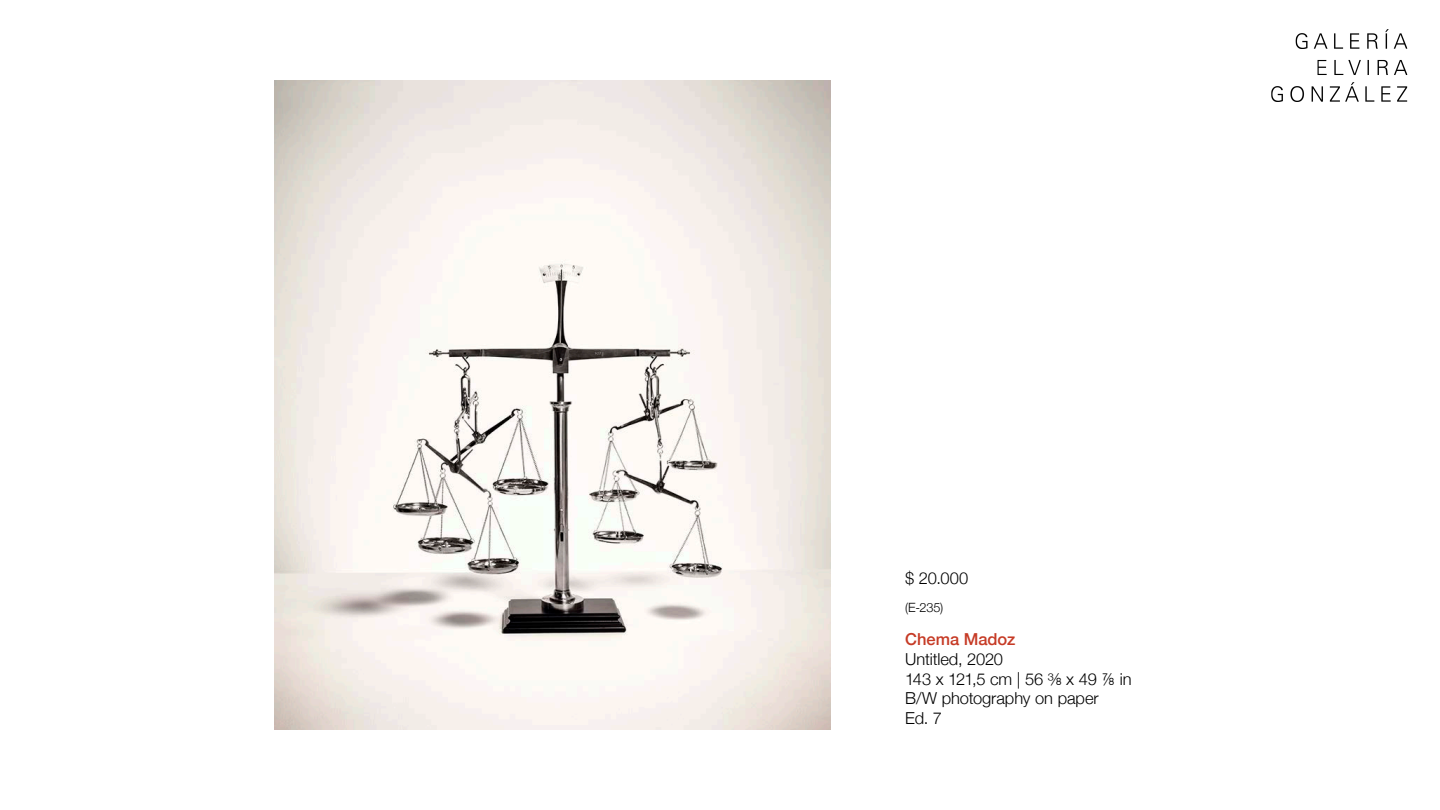
<style>
.page{position:relative;width:1440px;height:810px;background:#fff}
.page>*{position:absolute;margin:0;border:0;box-sizing:border-box;transform-origin:0 0}
.t1{font:300 16.5px "Helvetica Neue";letter-spacing:-.005em;color:#000}
.t2{font:500 16.5px "Helvetica Neue";letter-spacing:-.005em;color:#c63b26}
.t3{font:300 12.75px "Helvetica Neue";color:#000}
</style>
<div class="page">
<img style="left:274px;top:80px;width:556px;height:650px">
<img style="left:1271px;top:29px;width:137px;height:73px">
<p class="t1" style="left:905px;top:565px;width:65px">$ 20.000</p>
<p class="t3" style="left:905px;top:597px;width:40px">(E-235)</p>
<p class="t2" style="left:905px;top:626px;width:112px">Chema Madoz</p>
<p class="t1" style="left:905px;top:646px;width:99px">Untitled, 2020</p>
<p class="t1" style="left:905px;top:665px;width:228px">143 x 121,5 cm | 56 ⅜ x 49 ⅞ in</p>
<p class="t1" style="left:905px;top:685px;width:195px">B/W photography on paper</p>
<p class="t1" style="left:905px;top:705px;width:38px">Ed. 7</p>
</div>
